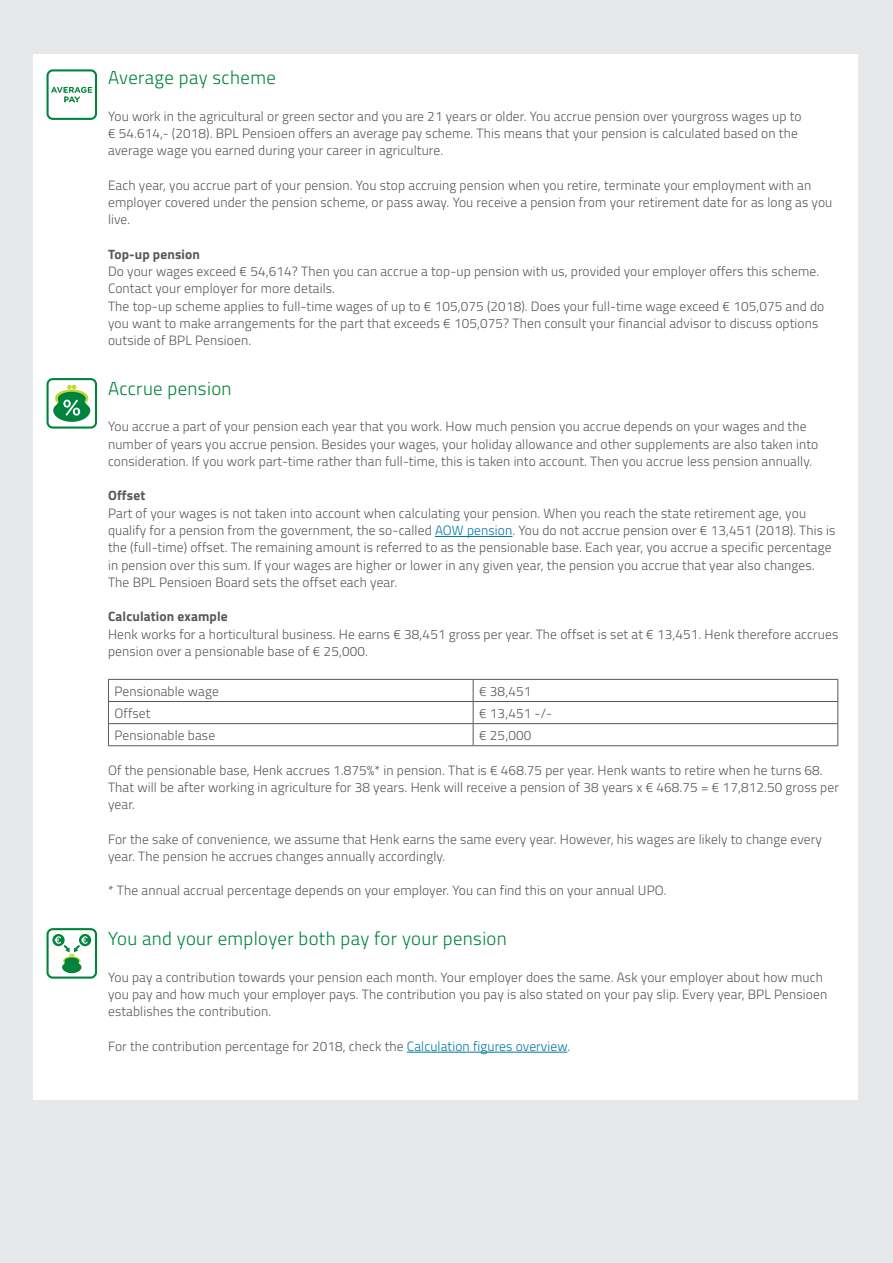
<style>
.page{position:relative;width:893px;height:1263px;background:#e6e7e9}
.page>*{position:absolute;margin:0;border:0;box-sizing:border-box;transform-origin:0 0}
.t1{font:300 18.75px "Titillium";letter-spacing:.02em;color:#00843d}
.t2{font:300 13.5px/17.2px "Titillium";letter-spacing:.01em;color:#57585a}
.t3{font:700 13.5px "Titillium";letter-spacing:.01em;color:#57585a}
.s1{color:#0076a3}
</style>
<div class="page">
<div style="left:33px;top:54px;width:825px;height:1045px;background:#fff"></div>
<hr style="left:435px;top:536px;width:77px;height:1px;background:#0076a3">
<hr style="left:407px;top:1052px;width:160px;height:1px;background:#0076a3">
<hr style="left:108px;top:679px;width:365px;height:1px;background:#57585a">
<hr style="left:473px;top:679px;width:365px;height:1px;background:#57585a">
<hr style="left:108px;top:701px;width:365px;height:1px;background:#57585a">
<hr style="left:473px;top:701px;width:365px;height:1px;background:#57585a">
<hr style="left:108px;top:723px;width:365px;height:1px;background:#57585a">
<svg style="left:108px;top:680px;width:1px;height:65px"></svg>
<hr style="left:473px;top:723px;width:365px;height:1px;background:#57585a">
<svg style="left:473px;top:680px;width:1px;height:65px"></svg>
<svg style="left:837px;top:680px;width:1px;height:65px"></svg>
<hr style="left:108px;top:745px;width:365px;height:1px;background:#57585a">
<hr style="left:473px;top:745px;width:365px;height:1px;background:#57585a">
<svg style="left:46px;top:69px;width:51px;height:51px"></svg>
<svg style="left:46px;top:378px;width:51px;height:51px"></svg>
<svg style="left:46px;top:928px;width:51px;height:51px"></svg>
<h1 class="t1" style="left:108px;top:64px;width:169px">Average pay scheme</h1>
<p class="t2" style="left:108px;top:107px;width:695px">You work in the agricultural or green sector and you are 21 years or older. You accrue pension over yourgross wages up to € 54.614,- (2018). BPL Pensioen offers an average pay scheme. This means that your pension is calculated based on the average wage you earned during your career in agriculture.</p>
<p class="t2" style="left:108px;top:176px;width:726px">Each year, you accrue part of your pension. You stop accruing pension when you retire, terminate your employment with an employer covered under the pension scheme, or pass away. You receive a pension from your retirement date for as long as you live.</p>
<p class="t3" style="left:108px;top:244px;width:93px">Top-up pension</p>
<p class="t2" style="left:108px;top:262px;width:718px">Do your wages exceed € 54,614? Then you can accrue a top-up pension with us, provided your employer offers this scheme.<br>Contact your employer for more details.<br>The top-up scheme applies to full-time wages of up to € 105,075 (2018). Does your full-time wage exceed € 105,075 and do you want to make arrangements for the part that exceeds € 105,075? Then consult your financial advisor to discuss options outside of BPL Pensioen.</p>
<h1 class="t1" style="left:108px;top:375px;width:125px">Accrue pension</h1>
<p class="t2" style="left:108px;top:417px;width:712px">You accrue a part of your pension each year that you work. How much pension you accrue depends on your wages and the number of years you accrue pension. Besides your wages, your holiday allowance and other supplements are also taken into consideration. If you work part-time rather than full-time, this is taken into account. Then you accrue less pension annually.</p>
<p class="t3" style="left:108px;top:485px;width:39px">Offset</p>
<p class="t2" style="left:108px;top:504px;width:729px">Part of your wages is not taken into account when calculating your pension. When you reach the state retirement age, you qualify for a pension from the government, the so-called <span class="s1">AOW pension</span>. You do not accrue pension over € 13,451 (2018). This is the (full-time) offset. The remaining amount is referred to as the pensionable base. Each year, you accrue a specific percentage in pension over this sum. If your wages are higher or lower in any given year, the pension you accrue that year also changes.<br>The BPL Pensioen Board sets the offset each year.</p>
<p class="t3" style="left:108px;top:606px;width:121px">Calculation example</p>
<p class="t2" style="left:108px;top:624px;width:732px">Henk works for a horticultural business. He earns € 38,451 gross per year. The offset is set at € 13,451. Henk therefore accrues pension over a pensionable base of € 25,000.</p>
<p class="t2" style="left:114px;top:681px;width:106px">Pensionable wage</p>
<p class="t2" style="left:479px;top:681px;width:54px">€ 38,451</p>
<p class="t2" style="left:114px;top:704px;width:38px">Offset</p>
<p class="t2" style="left:479px;top:704px;width:75px">€ 13,451 -/-</p>
<p class="t2" style="left:114px;top:726px;width:102px">Pensionable base</p>
<p class="t2" style="left:479px;top:726px;width:54px">€ 25,000</p>
<p class="t2" style="left:108px;top:761px;width:732px">Of the pensionable base, Henk accrues 1.875%* in pension. That is € 468.75 per year. Henk wants to retire when he turns 68.<br>That will be after working in agriculture for 38 years. Henk will receive a pension of 38 years x € 468.75 = € 17,812.50 gross per year.</p>
<p class="t2" style="left:108px;top:830px;width:715px">For the sake of convenience, we assume that Henk earns the same every year. However, his wages are likely to change every year. The pension he accrues changes annually accordingly.</p>
<p class="t2" style="left:108px;top:881px;width:560px">* The annual accrual percentage depends on your employer. You can find this on your annual UPO.</p>
<h1 class="t1" style="left:108px;top:925px;width:400px">You and your employer both pay for your pension</h1>
<p class="t2" style="left:108px;top:968px;width:721px">You pay a contribution towards your pension each month. Your employer does the same. Ask your employer about how much you pay and how much your employer pays. The contribution you pay is also stated on your pay slip. Every year, BPL Pensioen establishes the contribution.</p>
<p class="t2" style="left:108px;top:1037px;width:464px">For the contribution percentage for 2018, check the <span class="s1">Calculation figures overview</span>.</p>
</div>
